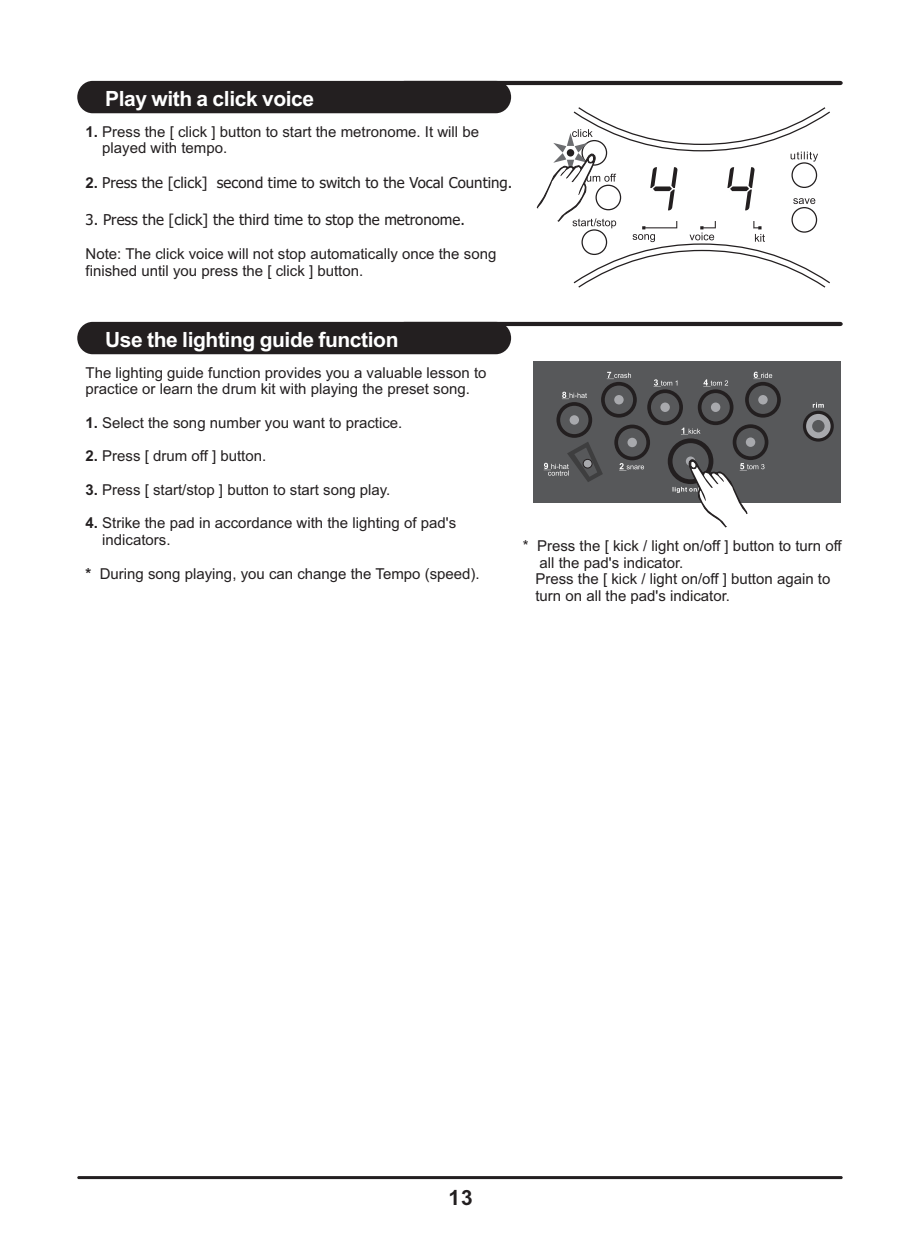
<style>
.page{position:relative;width:920px;height:1239px;background:#fff}
.page>*{position:absolute;margin:0;border:0;box-sizing:border-box;transform-origin:0 0}
.t1{font:700 21px "Arial";letter-spacing:-.02em;color:#fff}
.t2{font:700 21px "Arial";color:#231f20}
.t3{font:15px/16.8px "Arial";color:#231f20}
.t4{font:15px "Tahoma";color:#231f20}
.s1{font-weight:700}
.s2{font-family:"Arial";font-weight:700}
</style>
<div class="page">
<div style="left:533px;top:361px;width:308px;height:142px;background:#57585a"></div>
<hr style="left:402px;top:81px;width:441px;height:4px;background:#231f20;border-radius:2px">
<div style="left:77px;top:81px;width:434px;height:32px;background:#231f20;border-radius:16px"></div>
<hr style="left:402px;top:322px;width:441px;height:4px;background:#231f20;border-radius:2px">
<div style="left:77px;top:322px;width:434px;height:32px;background:#231f20;border-radius:16px"></div>
<hr style="left:77px;top:1176px;width:766px;height:3px;background:#231f20;border-radius:2px">
<svg style="left:536px;top:107px;width:294px;height:181px"></svg>
<svg style="left:607px;top:372px;width:24px;height:7px"></svg>
<svg style="left:681px;top:427px;width:19px;height:8px"></svg>
<svg style="left:562px;top:392px;width:25px;height:7px"></svg>
<svg style="left:619px;top:463px;width:25px;height:7px"></svg>
<svg style="left:654px;top:379px;width:23px;height:8px"></svg>
<svg style="left:703px;top:379px;width:25px;height:8px"></svg>
<svg style="left:813px;top:403px;width:11px;height:5px"></svg>
<svg style="left:753px;top:372px;width:19px;height:7px"></svg>
<svg style="left:556px;top:402px;width:36px;height:36px"></svg>
<div style="left:560px;top:406px;width:28px;height:28px;background:#57585a;border-radius:50%"></div>
<div style="left:570px;top:415px;width:9px;height:10px;background:#a8a9ad;border-radius:50%"></div>
<div style="left:601px;top:382px;width:36px;height:36px;background:#231f20;border-radius:50%"></div>
<div style="left:605px;top:386px;width:28px;height:28px;background:#57585a;border-radius:50%"></div>
<div style="left:614px;top:395px;width:10px;height:9px;background:#a8a9ad;border-radius:50%"></div>
<svg style="left:647px;top:389px;width:36px;height:36px"></svg>
<div style="left:651px;top:393px;width:28px;height:28px;background:#57585a;border-radius:50%"></div>
<div style="left:660px;top:402px;width:10px;height:10px;background:#a8a9ad;border-radius:50%"></div>
<div style="left:614px;top:425px;width:36px;height:35px;background:#231f20;border-radius:50%"></div>
<div style="left:618px;top:428px;width:28px;height:29px;background:#57585a;border-radius:50%"></div>
<div style="left:627px;top:438px;width:10px;height:9px;background:#a8a9ad;border-radius:50%"></div>
<div style="left:698px;top:389px;width:35px;height:36px;background:#231f20;border-radius:50%"></div>
<div style="left:701px;top:393px;width:29px;height:28px;background:#57585a;border-radius:50%"></div>
<div style="left:711px;top:402px;width:9px;height:10px;background:#a8a9ad;border-radius:50%"></div>
<svg style="left:745px;top:382px;width:36px;height:36px"></svg>
<div style="left:749px;top:386px;width:28px;height:28px;background:#57585a;border-radius:50%"></div>
<div style="left:758px;top:395px;width:10px;height:9px;background:#a8a9ad;border-radius:50%"></div>
<svg style="left:803px;top:411px;width:31px;height:31px"></svg>
<div style="left:806px;top:414px;width:25px;height:24px;background:#a8a9ad;border-radius:50%"></div>
<div style="left:812px;top:420px;width:12px;height:12px;background:#57585a;border-radius:50%"></div>
<div style="left:668px;top:438px;width:45px;height:46px;background:#231f20;border-radius:50%"></div>
<div style="left:672px;top:443px;width:37px;height:36px;background:#57585a;border-radius:50%"></div>
<div style="left:686px;top:456px;width:9px;height:10px;background:#a8a9ad;border-radius:50%"></div>
<div style="left:733px;top:424px;width:35px;height:36px;background:#231f20;border-radius:50%"></div>
<div style="left:736px;top:428px;width:29px;height:28px;background:#57585a;border-radius:50%"></div>
<div style="left:746px;top:437px;width:9px;height:10px;background:#a8a9ad;border-radius:50%"></div>
<svg style="left:544px;top:442px;width:59px;height:40px"></svg>
<div style="left:583px;top:459px;width:9px;height:9px;background:#a8a9ad;border:1px solid #231f20;border-radius:50%"></div>
<svg style="left:673px;top:459px;width:91px;height:69px"></svg>
<h1 class="t1" style="left:105px;top:90px;width:211px">Play with a click voice</h1>
<p class="t3" style="left:102px;top:124px;width:378px;text-indent:-17px"><span class="s1">1.</span> Press the [ click ] button to start the metronome. It will be played with tempo.</p>
<p class="t4" style="left:86px;top:177px;width:428px"><span class="s2">2.</span> Press the [click] second time to switch to the Vocal Counting.</p>
<p class="t4" style="left:86px;top:213px;width:381px">3. Press the [click] the third time to stop the metronome.</p>
<p class="t3" style="left:86px;top:247px;width:412px">Note: The click voice will not stop automatically once the song finished until you press the [ click ] button.</p>
<h1 class="t1" style="left:105px;top:331px;width:295px">Use the lighting guide function</h1>
<p class="t3" style="left:86px;top:365px;width:403px">The lighting guide function provides you a valuable lesson to practice or learn the drum kit with playing the preset song.</p>
<p class="t3" style="left:86px;top:416px;width:318px"><span class="s1">1.</span> Select the song number you want to practice.</p>
<p class="t3" style="left:86px;top:449px;width:182px"><span class="s1">2.</span> Press [ drum off ] button.</p>
<p class="t3" style="left:86px;top:483px;width:306px"><span class="s1">3.</span> Press [ start/stop ] button to start song play.</p>
<p class="t3" style="left:102px;top:516px;width:355px;text-indent:-17px"><span class="s1">4.</span> Strike the pad in accordance with the lighting of pad's indicators.</p>
<p class="t3" style="left:86px;top:566px;width:396px"><span class="s1">*</span> During song playing, you can change the Tempo (speed).</p>
<p class="t3" style="left:535px;top:538px;width:308px;text-indent:-13px">* Press the [ kick / light on/off ] button to turn off all the pad's indicator.<br>Press the [ kick / light on/off ] button again to turn on all the pad's indicator.</p>
<h1 class="t2" style="left:449px;top:1189px;width:26px">13</h1>
</div>
